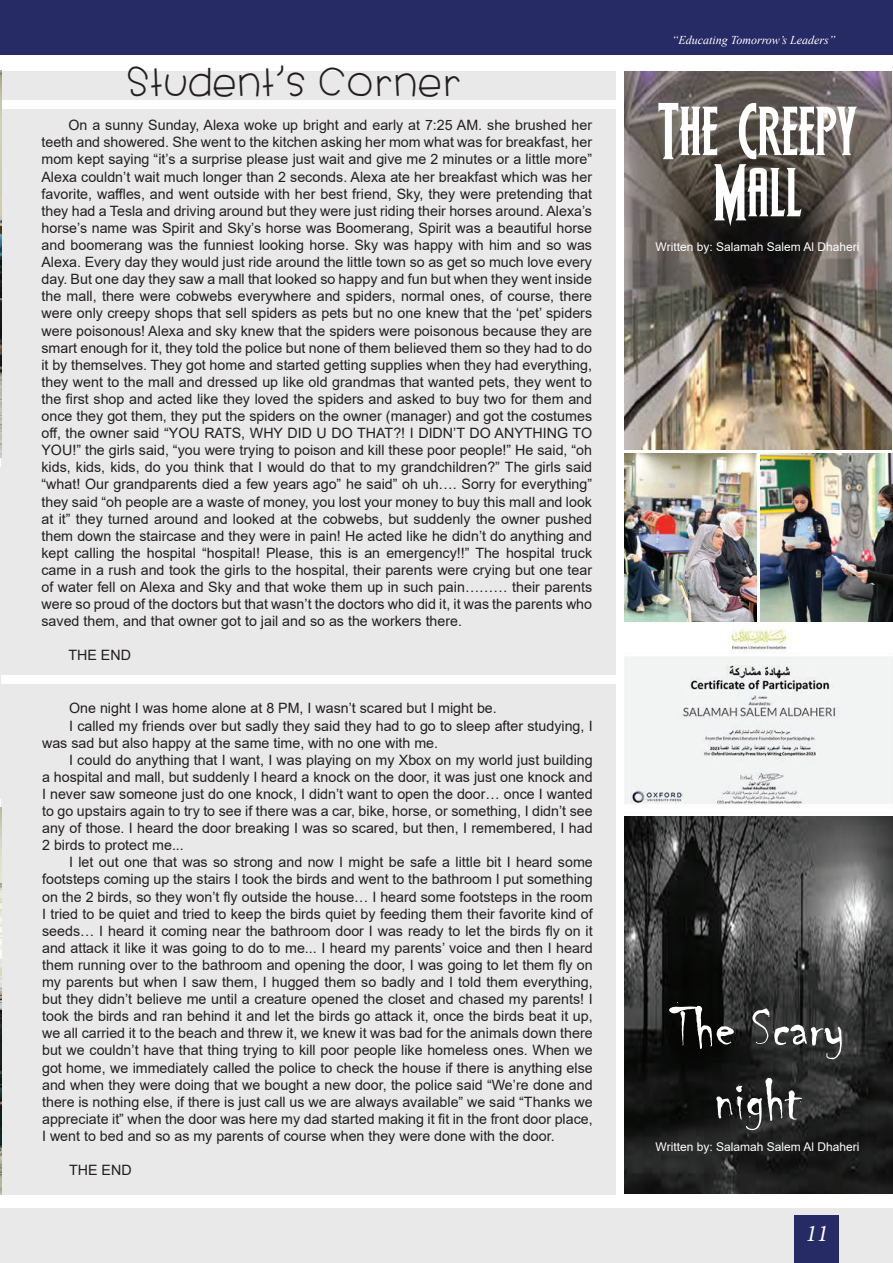
<style>
.page{position:relative;width:893px;height:1263px;background:#fff}
.page>*{position:absolute;margin:0;border:0;box-sizing:border-box;transform-origin:0 0}
.t1{font:60px/72px "Chiller";color:#fff;text-align:center}
.t2{font:51px/61.2px "Wolf's Bane";color:#fff;text-align:center}
.t3{font:39px "No Bullies Allowed";color:#231f20}
.t4{font:italic 24px "Minion Pro";color:#fff}
.t5{font:14.25px/17.1px "Arial";color:#231f20;text-align:justify}
.t6{font:12px "Arial";color:#fff}
.t7{font:italic 12px "Times New Roman";color:#fff}
</style>
<div class="page">
<div style="left:0;top:0;width:893px;height:54px;background:#262a65"></div>
<div style="left:0;top:1209px;width:893px;height:54px;background:#e9e9e9"></div>
<div style="left:795px;top:1215px;width:44px;height:48px;background:#262a65"></div>
<hr style="left:0;top:468px;width:1px;height:331px;background:#e9e9e9">
<div style="left:1px;top:109px;width:615px;height:566px;background:#e9e9e9"></div>
<div style="left:1px;top:71px;width:615px;height:28px;background:#e9e9e9"></div>
<div style="left:1px;top:684px;width:615px;height:511px;background:#e9e9e9"></div>
<img style="left:0;top:70px;width:1px;height:387px">
<img style="left:0;top:808px;width:1px;height:387px">
<img style="left:624px;top:71px;width:268px;height:378px">
<img style="left:624px;top:817px;width:269px;height:376px">
<img style="left:624px;top:453px;width:132px;height:168px">
<img style="left:761px;top:453px;width:131px;height:168px">
<img style="left:624px;top:628px;width:269px;height:177px">
<h3 class="t3" style="left:127px;top:64px;width:338px">Student’s Corner</h3>
<p class="t5" style="left:41px;top:117px;width:552px;text-indent:27px">On a sunny Sunday, Alexa woke up bright and early at 7:25 AM. she brushed her teeth and showered. She went to the kitchen asking her mom what was for breakfast, her mom kept saying “it’s a surprise please just wait and give me 2 minutes or a little more” Alexa couldn’t wait much longer than 2 seconds. Alexa ate her breakfast which was her favorite, waffles, and went outside with her best friend, Sky, they were pretending that they had a Tesla and driving around but they were just riding their horses around. Alexa’s horse’s name was Spirit and Sky’s horse was Boomerang, Spirit was a beautiful horse and boomerang was the funniest looking horse. Sky was happy with him and so was Alexa. Every day they would just ride around the little town so as get so much love every day. But one day they saw a mall that looked so happy and fun but when they went inside the mall, there were cobwebs everywhere and spiders, normal ones, of course, there were only creepy shops that sell spiders as pets but no one knew that the ‘pet’ spiders were poisonous! Alexa and sky knew that the spiders were poisonous because they are smart enough for it, they told the police but none of them believed them so they had to do it by themselves. They got home and started getting supplies when they had everything, they went to the mall and dressed up like old grandmas that wanted pets, they went to the first shop and acted like they loved the spiders and asked to buy two for them and once they got them, they put the spiders on the owner (manager) and got the costumes off, the owner said “YOU RATS, WHY DID U DO THAT?! I DIDN’T DO ANYTHING TO YOU!” the girls said, “you were trying to poison and kill these poor people!” He said, “oh kids, kids, kids, do you think that I would do that to my grandchildren?” The girls said “what! Our grandparents died a few years ago” he said” oh uh…. Sorry for everything” they said “oh people are a waste of money, you lost your money to buy this mall and look at it” they turned around and looked at the cobwebs, but suddenly the owner pushed them down the staircase and they were in pain! He acted like he didn’t do anything and kept calling the hospital “hospital! Please, this is an emergency!!” The hospital truck came in a rush and took the girls to the hospital, their parents were crying but one tear of water fell on Alexa and Sky and that woke them up in such pain……… their parents were so proud of the doctors but that wasn’t the doctors who did it, it was the parents who saved them, and that owner got to jail and so as the workers there.</p>
<p class="t5" style="left:68px;top:647px;width:64px">THE END</p>
<p class="t5" style="left:69px;top:700px;width:429px">One night I was home alone at 8 PM, I wasn’t scared but I might be.</p>
<p class="t5" style="left:69px;top:717px;width:525px">I called my friends over but sadly they said they had to go to sleep after studying, I</p>
<p class="t5" style="left:42px;top:734px;width:398px">was sad but also happy at the same time, with no one with me.</p>
<p class="t5" style="left:69px;top:751px;width:525px">I could do anything that I want, I was playing on my Xbox on my world just building</p>
<p class="t5" style="left:42px;top:768px;width:552px">a hospital and mall, but suddenly I heard a knock on the door, it was just one knock and</p>
<p class="t5" style="left:42px;top:785px;width:552px">I never saw someone just do one knock, I didn’t want to open the door… once I wanted</p>
<p class="t5" style="left:42px;top:802px;width:552px">to go upstairs again to try to see if there was a car, bike, horse, or something, I didn’t see</p>
<p class="t5" style="left:42px;top:819px;width:552px">any of those. I heard the door breaking I was so scared, but then, I remembered, I had</p>
<p class="t5" style="left:42px;top:836px;width:143px">2 birds to protect me...</p>
<p class="t5" style="left:69px;top:854px;width:525px">I let out one that was so strong and now I might be safe a little bit I heard some</p>
<p class="t5" style="left:42px;top:871px;width:552px">footsteps coming up the stairs I took the birds and went to the bathroom I put something</p>
<p class="t5" style="left:42px;top:888px;width:552px">on the 2 birds, so they won’t fly outside the house… I heard some footsteps in the room</p>
<p class="t5" style="left:42px;top:905px;width:552px">I tried to be quiet and tried to keep the birds quiet by feeding them their favorite kind of</p>
<p class="t5" style="left:42px;top:922px;width:552px">seeds… I heard it coming near the bathroom door I was ready to let the birds fly on it</p>
<p class="t5" style="left:42px;top:939px;width:552px">and attack it like it was going to do to me... I heard my parents’ voice and then I heard</p>
<p class="t5" style="left:42px;top:956px;width:552px">them running over to the bathroom and opening the door, I was going to let them fly on</p>
<p class="t5" style="left:42px;top:973px;width:552px">my parents but when I saw them, I hugged them so badly and I told them everything,</p>
<p class="t5" style="left:42px;top:990px;width:552px">but they didn’t believe me until a creature opened the closet and chased my parents! I</p>
<p class="t5" style="left:42px;top:1007px;width:552px">took the birds and ran behind it and let the birds go attack it, once the birds beat it up,</p>
<p class="t5" style="left:42px;top:1025px;width:552px">we all carried it to the beach and threw it, we knew it was bad for the animals down there</p>
<p class="t5" style="left:42px;top:1042px;width:552px">but we couldn’t have that thing trying to kill poor people like homeless ones. When we</p>
<p class="t5" style="left:42px;top:1059px;width:552px">got home, we immediately called the police to check the house if there is anything else</p>
<p class="t5" style="left:42px;top:1076px;width:552px">and when they were doing that we bought a new door, the police said “We’re done and</p>
<p class="t5" style="left:42px;top:1093px;width:552px">there is nothing else, if there is just call us we are always available” we said “Thanks we</p>
<p class="t5" style="left:42px;top:1110px;width:552px">appreciate it” when the door was here my dad started making it fit in the front door place,</p>
<p class="t5" style="left:42px;top:1127px;width:514px">I went to bed and so as my parents of course when they were done with the door.</p>
<p class="t5" style="left:69px;top:1161px;width:64px">THE END</p>
<p class="t7" style="left:672px;top:31px;width:165px">“Educating Tomorrow’s Leaders”</p>
<h2 class="t2" style="left:658px;top:101px;width:202px">The Creepy<br>Mall</h2>
<p class="t6" style="left:656px;top:239px;width:205px">Written by: Salamah Salem Al Dhaheri</p>
<h1 class="t1" style="left:671px;top:993px;width:176px">The Scary night</h1>
<p class="t6" style="left:656px;top:1138px;width:205px">Written by: Salamah Salem Al Dhaheri</p>
<h3 class="t4" style="left:805px;top:1217px;width:24px">11</h3>
</div>
